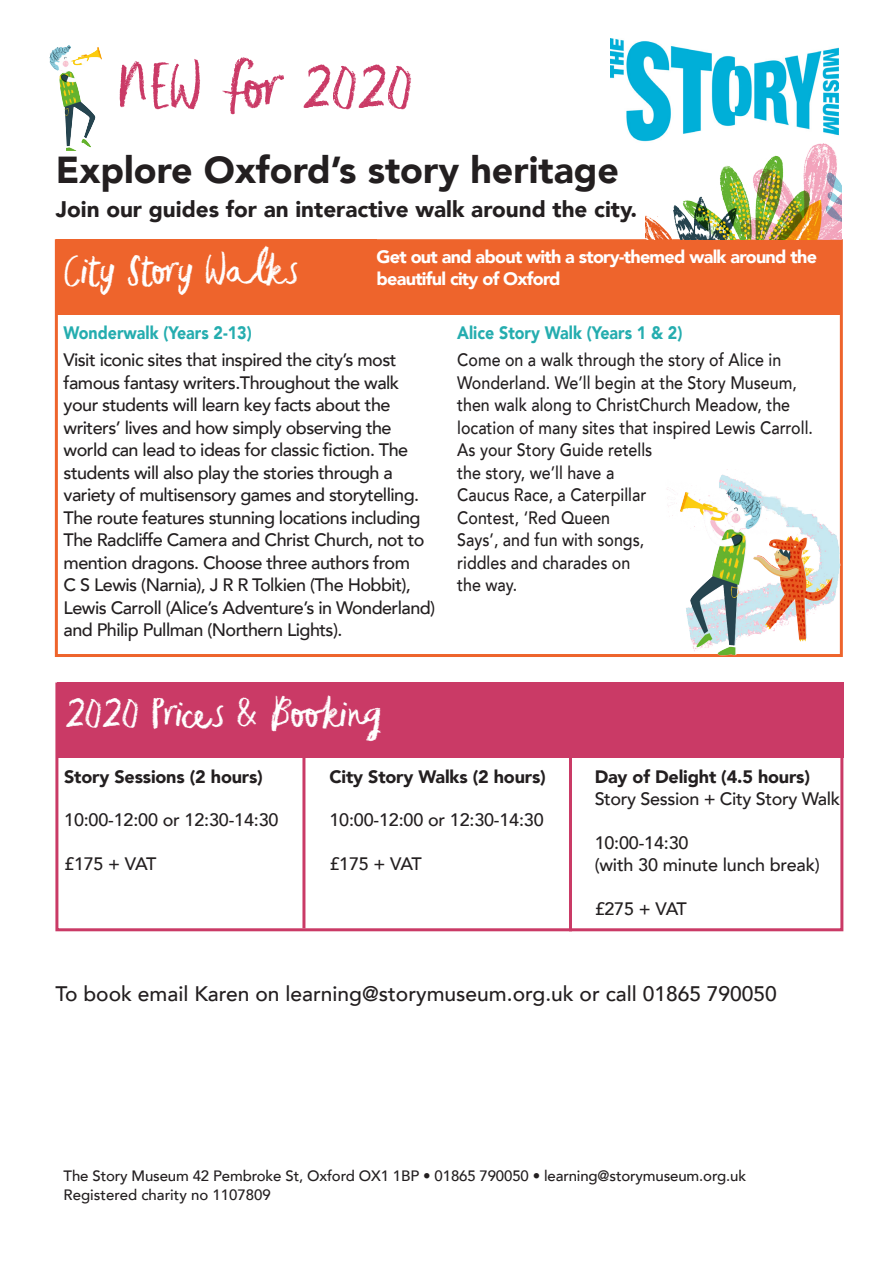
<style>
.page{position:relative;width:893px;height:1263px;background:#fff}
.page>*{position:absolute;margin:0;border:0;box-sizing:border-box;transform-origin:0 0}
.t1{font:67.5px "Sticky Lollipop";color:#ca3a66}
.t2{font:45px "Sticky Lollipop";color:#fff}
.t3{font:900 37.5px "Avenir";color:#231f20}
.t4{font:900 22.5px "Avenir";color:#231f20}
.t5{font:500 21px "Avenir";color:#231f20}
.t6{font:500 18px/22.5px "Avenir";letter-spacing:-.03em;color:#231f20}
.t7{font:500 18px/22.5px "Avenir";color:#231f20;scale:.89 1}
.t8{font:500 18px/22.5px "Avenir";letter-spacing:-.01em;color:#231f20}
.t9{font:900 18px/22.5px "Avenir";letter-spacing:-.04em;color:#fff}
.t10{font:900 18px "Avenir";color:#25adaf;scale:.89 1}
.t11{font:900 18px "Avenir";letter-spacing:-.01em;color:#231f20}
.t12{font:500 15px/18.8px "Avenir";letter-spacing:-.01em;color:#231f20}
.s1{font-weight:900}
</style>
<div class="page">
<img style="left:610px;top:39px;width:229px;height:103px">
<img style="left:645px;top:143px;width:197px;height:98px">
<img style="left:50px;top:45px;width:52px;height:101px">
<div style="left:56px;top:239px;width:321px;height:76px;background:#ee642c"></div>
<div style="left:368px;top:241px;width:473px;height:74px;background:#ee642c"></div>
<img style="left:665px;top:470px;width:178px;height:187px">
<div style="left:55px;top:682px;width:788px;height:249px;border:3px solid #ca3a66"></div>
<div style="left:57px;top:682px;width:786px;height:76px;background:#ca3a66"></div>
<hr style="left:302px;top:750px;width:3px;height:178px;background:#ca3a66">
<hr style="left:569px;top:753px;width:3px;height:178px;background:#ca3a66">
<p class="t1" style="left:120px;top:41px;width:294px">NEW for 2020</p>
<p class="t3" style="left:56px;top:147px;width:565px">Explore Oxford’s story heritage</p>
<p class="t4" style="left:56px;top:196px;width:583px">Join our guides for an interactive walk around the city.</p>
<p class="t2" style="left:65px;top:239px;width:233px">City Story Walks</p>
<p class="t9" style="left:377px;top:245px;width:442px">Get out and about with a story-themed walk around the beautiful city of Oxford</p>
<p class="t10" style="left:64px;top:322px;width:213px">Wonderwalk (Years 2-13)</p>
<p class="t6" style="left:64px;top:349px;width:373px">Visit iconic sites that inspired the city’s most famous fantasy writers.Throughout the walk your students will learn key facts about the writers’ lives and how simply observing the world can lead to ideas for classic fiction. The students will also play the stories through a variety of multisensory games and storytelling.<br>The route features stunning locations including The Radcliffe Camera and Christ Church, not to mention dragons. Choose three authors from<br>C S Lewis (Narnia), J R R Tolkien (The Hobbit), Lewis Carroll (Alice’s Adventure’s in Wonderland) and Philip Pullman (Northern Lights).</p>
<p class="t10" style="left:457px;top:322px;width:255px">Alice Story Walk (Years 1 &amp; 2)</p>
<p class="t7" style="left:457px;top:349px;width:401px">Come on a walk through the story of Alice in<br>Wonderland. We’ll begin at the Story Museum, then walk along to ChristChurch Meadow, the location of many sites that inspired Lewis Carroll.<br>As your Story Guide retells<br>the story, we’ll have a<br>Caucus Race, a Caterpillar<br>Contest, ‘Red Queen<br>Says’, and fun with songs,<br>riddles and charades on<br>the way.</p>
<p class="t2" style="left:65px;top:682px;width:319px">2020 Prices &amp; Booking</p>
<p class="t11" style="left:64px;top:765px;width:200px">Story Sessions (2 hours)</p>
<p class="t8" style="left:64px;top:809px;width:216px">10:00-12:00 or 12:30-14:30</p>
<p class="t6" style="left:64px;top:853px;width:94px">£175 + VAT</p>
<p class="t11" style="left:329px;top:765px;width:218px">City Story Walks (2 hours)</p>
<p class="t8" style="left:329px;top:809px;width:216px">10:00-12:00 or 12:30-14:30</p>
<p class="t6" style="left:329px;top:853px;width:94px">£175 + VAT</p>
<p class="t6" style="left:595px;top:766px;width:247px"><span class="s1">Day of Delight (4.5 hours)<br></span>Story Session + City Story Walk</p>
<p class="t8" style="left:595px;top:832px;width:227px">10:00-14:30<br>(with 30 minute lunch break)</p>
<p class="t6" style="left:595px;top:898px;width:94px">£275 + VAT</p>
<p class="t5" style="left:55px;top:981px;width:723px">To book email Karen on learning@storymuseum.org.uk or call 01865 790050</p>
<p class="t12" style="left:64px;top:1167px;width:684px">The Story Museum 42 Pembroke St, Oxford OX1 1BP • 01865 790050 • learning@storymuseum.org.uk<br>Registered charity no 1107809</p>
</div>
